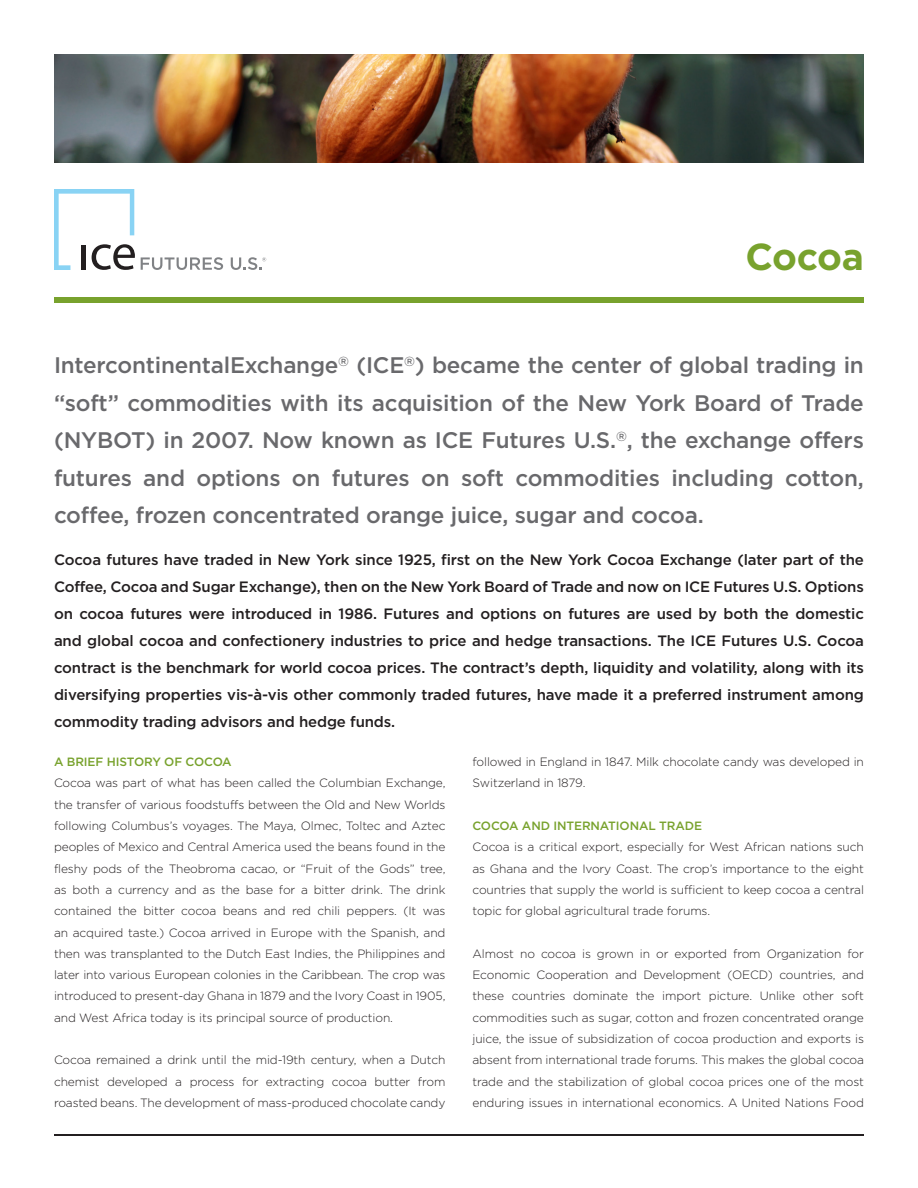
<style>
.page{position:relative;width:918px;height:1188px;background:#fff}
.page>*{position:absolute;margin:0;border:0;box-sizing:border-box;transform-origin:0 0}
.t1{font:700 37.5px "Gotham";letter-spacing:-.015em;color:#78a22d}
.t2{font:500 22.5px/37.5px "Gotham";letter-spacing:-.01em;color:#69696c;text-align:justify}
.t3{font:500 15px/27px "Gotham";letter-spacing:-.01em;color:#231f20;text-align:justify}
.t4{font:300 12px/21.3px "Gotham";letter-spacing:-.01em;color:#231f20;text-align:justify}
.t5{font:500 12px "Gotham";letter-spacing:-.01em;color:#78a22d}
</style>
<div class="page">
<hr style="left:54px;top:1134px;width:810px;height:1px;background:#231f20">
<img style="left:54px;top:54px;width:810px;height:108px">
<svg style="left:141px;top:257px;width:82px;height:13px"></svg>
<svg style="left:54px;top:189px;width:81px;height:81px"></svg>
<svg style="left:231px;top:257px;width:35px;height:13px"></svg>
<div style="left:54px;top:297px;width:810px;height:5px;background:#78a22d"></div>
<p class="t1" style="left:745px;top:235px;width:120px">Cocoa</p>
<p class="t2" style="left:54px;top:346px;width:811px">IntercontinentalExchange<sup>®</sup> (ICE<sup>®</sup>) became the center of global trading in “soft” commodities with its acquisition of the New York Board of Trade (NYBOT) in 2007. Now known as ICE Futures U.S.<sup>®</sup>, the exchange offers futures and options on futures on soft commodities including cotton, coffee, frozen concentrated orange juice, sugar and cocoa.</p>
<p class="t3" style="left:54px;top:546px;width:812px">Cocoa futures have traded in New York since 1925, first on the New York Cocoa Exchange (later part of the Coffee, Cocoa and Sugar Exchange), then on the New York Board of Trade and now on ICE Futures U.S. Options on cocoa futures were introduced in 1986. Futures and options on futures are used by both the domestic and global cocoa and confectionery industries to price and hedge transactions. The ICE Futures U.S. Cocoa contract is the benchmark for world cocoa prices. The contract’s depth, liquidity and volatility, along with its diversifying properties vis-à-vis other commonly traded futures, have made it a preferred instrument among commodity trading advisors and hedge funds.</p>
<p class="t5" style="left:54px;top:755px;width:179px">A BRIEF HISTORY OF COCOA</p>
<p class="t4" style="left:54px;top:772px;width:393px">Cocoa was part of what has been called the Columbian Exchange, the transfer of various foodstuffs between the Old and New Worlds following Columbus’s voyages. The Maya, Olmec, Toltec and Aztec peoples of Mexico and Central America used the beans found in the fleshy pods of the Theobroma cacao, or “Fruit of the Gods” tree, as both a currency and as the base for a bitter drink. The drink contained the bitter cocoa beans and red chili peppers. (It was an acquired taste.) Cocoa arrived in Europe with the Spanish, and then was transplanted to the Dutch East Indies, the Philippines and later into various European colonies in the Caribbean. The crop was introduced to present-day Ghana in 1879 and the Ivory Coast in 1905, and West Africa today is its principal source of production.</p>
<p class="t4" style="left:54px;top:1049px;width:393px">Cocoa remained a drink until the mid-19th century, when a Dutch chemist developed a process for extracting cocoa butter from roasted beans. The development of mass-produced chocolate candy</p>
<p class="t4" style="left:472px;top:751px;width:393px">followed in England in 1847. Milk chocolate candy was developed in<br>Switzerland in 1879.</p>
<p class="t5" style="left:472px;top:819px;width:231px">COCOA AND INTERNATIONAL TRADE</p>
<p class="t4" style="left:472px;top:836px;width:393px">Cocoa is a critical export, especially for West African nations such as Ghana and the Ivory Coast. The crop’s importance to the eight countries that supply the world is sufficient to keep cocoa a central topic for global agricultural trade forums.</p>
<p class="t4" style="left:472px;top:943px;width:393px">Almost no cocoa is grown in or exported from Organization for Economic Cooperation and Development (OECD) countries, and these countries dominate the import picture. Unlike other soft commodities such as sugar, cotton and frozen concentrated orange juice, the issue of subsidization of cocoa production and exports is absent from international trade forums. This makes the global cocoa trade and the stabilization of global cocoa prices one of the most enduring issues in international economics. A United Nations Food</p>
</div>
